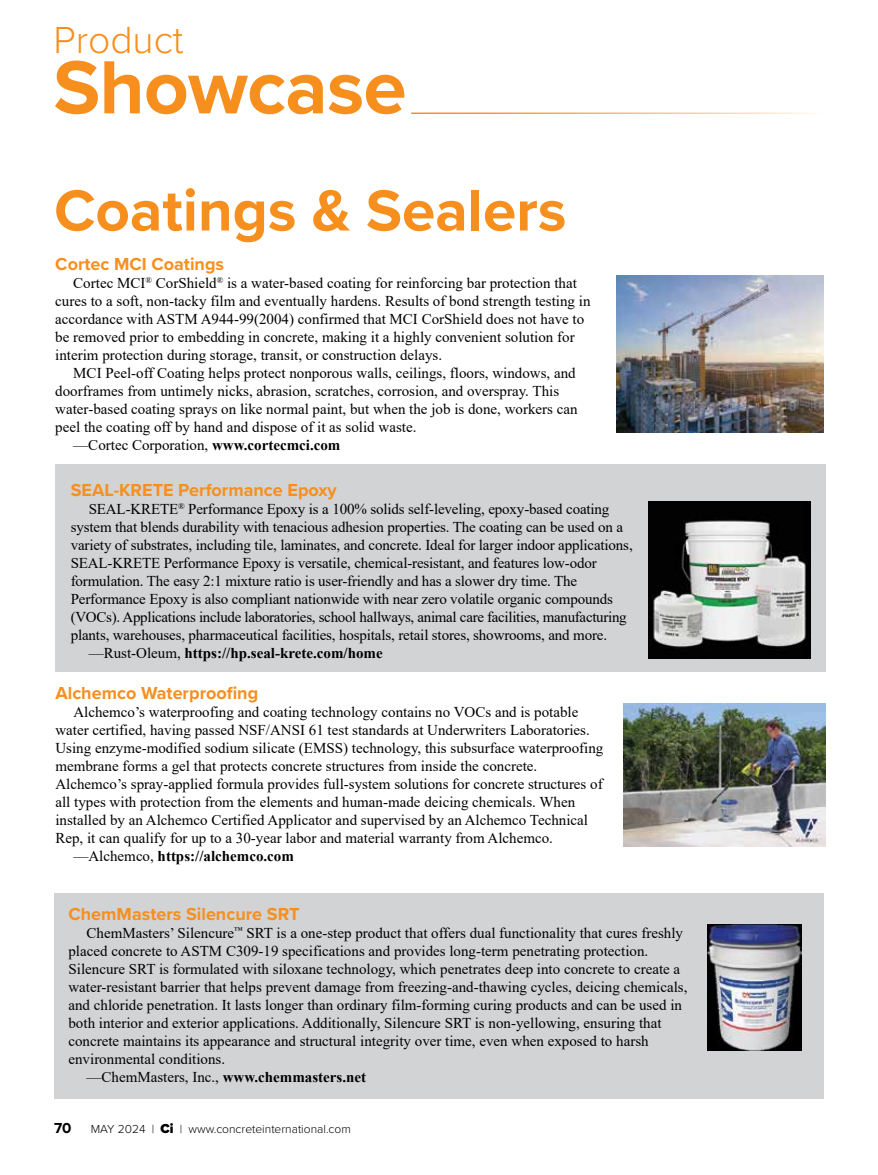
<style>
.page{position:relative;width:878px;height:1175px;background:#fff}
.page>*{position:absolute;margin:0;border:0;box-sizing:border-box;transform-origin:0 0}
.t1{font:700 78px "Proxima Nova";letter-spacing:-.01em;color:#f78f1e}
.t2{font:700 60px "Proxima Nova";color:#f78f1e}
.t3{font:300 39px "Proxima Nova";color:#f78f1e}
.t4{font:700 18px "Proxima Nova";color:#f78f1e}
.t5{font:15px/18px "Times New Roman";color:#000}
.t6{font:700 15px "Times New Roman";color:#000}
.t7{font:15px "Times New Roman";letter-spacing:-.02em;color:#000}
.t8{font:700 15px "Proxima Nova";color:#000}
.t9{font:300 12px "Proxima Nova";color:#000}
.s1{font-weight:700}
.s2{font-weight:400}
.s3{font-weight:900;font-size:13.5px}
</style>
<div class="page">
<div style="left:55px;top:464px;width:770px;height:207px;background:#d1d3d4"></div>
<div style="left:55px;top:892px;width:768px;height:206px;background:#d1d3d4"></div>
<img style="left:648px;top:501px;width:162px;height:157px">
<img style="left:707px;top:924px;width:95px;height:127px">
<img style="left:623px;top:703px;width:202px;height:143px">
<img style="left:617px;top:275px;width:206px;height:157px">
<h3 class="t3" style="left:53px;top:11px;width:132px">Product</h3>
<h1 class="t1" style="left:53px;top:29px;width:354px">Showcase</h1>
<h2 class="t2" style="left:54px;top:166px;width:513px">Coatings &amp; Sealers</h2>
<p class="t4" style="left:55px;top:251px;width:170px">Cortec MCI Coatings</p>
<p class="t5" style="left:55px;top:274px;width:536px;text-indent:18px">Cortec MCI<sup>®</sup> CorShield<sup>®</sup> is a water-based coating for reinforcing bar protection that cures to a soft, non-tacky film and eventually hardens. Results of bond strength testing in accordance with ASTM A944-99(2004) confirmed that MCI CorShield does not have to be removed prior to embedding in concrete, making it a highly convenient solution for interim protection during storage, transit, or construction delays.</p>
<p class="t5" style="left:73px;top:364px;width:504px">MCI Peel-off Coating helps protect nonporous walls, ceilings, floors, windows, and</p>
<p class="t5" style="left:55px;top:382px;width:505px">doorframes from untimely nicks, abrasion, scratches, corrosion, and overspray. This</p>
<p class="t5" style="left:55px;top:400px;width:524px">water-based coating sprays on like normal paint, but when the job is done, workers can</p>
<p class="t5" style="left:55px;top:418px;width:362px">peel the coating off by hand and dispose of it as solid waste.</p>
<p class="t5" style="left:73px;top:436px;width:269px">—Cortec Corporation, <span class="s1">www.cortecmci.com</span></p>
<p class="t4" style="left:71px;top:476px;width:267px">SEAL-KRETE Performance Epoxy</p>
<p class="t5" style="left:89px;top:499px;width:522px">SEAL-KRETE<sup>®</sup> Performance Epoxy is a 100% solids self-leveling, epoxy-based coating</p>
<p class="t5" style="left:71px;top:517px;width:553px">system that blends durability with tenacious adhesion properties. The coating can be used on a</p>
<p class="t5" style="left:71px;top:535px;width:563px">variety of substrates, including tile, laminates, and concrete. Ideal for larger indoor applications,</p>
<p class="t5" style="left:71px;top:553px;width:527px">SEAL-KRETE Performance Epoxy is versatile, chemical-resistant, and features low-odor</p>
<p class="t5" style="left:71px;top:571px;width:508px">formulation. The easy 2:1 mixture ratio is user-friendly and has a slower dry time. The</p>
<p class="t5" style="left:71px;top:589px;width:544px">Performance Epoxy is also compliant nationwide with near zero volatile organic compounds</p>
<p class="t7" style="left:71px;top:606px;width:557px">(VOCs). Applications include laboratories, school hallways, animal care facilities, manufacturing</p>
<p class="t5" style="left:71px;top:625px;width:538px">plants, warehouses, pharmaceutical facilities, hospitals, retail stores, showrooms, and more.</p>
<p class="t6" style="left:89px;top:642px;width:295px"><span class="s2">—Rust-Oleum,</span> https://hp.seal-krete.com/home</p>
<p class="t4" style="left:55px;top:680px;width:204px">Alchemco Waterproofing</p>
<p class="t5" style="left:73px;top:702px;width:506px">Alchemco’s waterproofing and coating technology contains no VOCs and is potable</p>
<p class="t5" style="left:55px;top:720px;width:536px">water certified, having passed NSF/ANSI 61 test standards at Underwriters Laboratories.</p>
<p class="t5" style="left:55px;top:738px;width:549px">Using enzyme-modified sodium silicate (EMSS) technology, this subsurface waterproofing</p>
<p class="t5" style="left:55px;top:756px;width:483px">membrane forms a gel that protects concrete structures from inside the concrete.</p>
<p class="t5" style="left:55px;top:774px;width:548px">Alchemco’s spray-applied formula provides full-system solutions for concrete structures of</p>
<p class="t5" style="left:55px;top:792px;width:521px">all types with protection from the elements and human-made deicing chemicals. When</p>
<p class="t5" style="left:55px;top:810px;width:534px">installed by an Alchemco Certified Applicator and supervised by an Alchemco Technical</p>
<p class="t5" style="left:55px;top:828px;width:499px">Rep, it can qualify for up to a 30-year labor and material warranty from Alchemco.</p>
<p class="t6" style="left:73px;top:845px;width:222px"><span class="s2">—Alchemco,</span> https://alchemco.com</p>
<p class="t4" style="left:68px;top:900px;width:232px">ChemMasters Silencure SRT</p>
<p class="t5" style="left:86px;top:923px;width:598px">ChemMasters’ Silencure<sup>™</sup> SRT is a one-step product that offers dual functionality that cures freshly</p>
<p class="t5" style="left:68px;top:941px;width:581px">placed concrete to ASTM C309-19 specifications and provides long-term penetrating protection.</p>
<p class="t5" style="left:68px;top:959px;width:613px">Silencure SRT is formulated with siloxane technology, which penetrates deep into concrete to create a</p>
<p class="t5" style="left:68px;top:977px;width:620px">water-resistant barrier that helps prevent damage from freezing-and-thawing cycles, deicing chemicals,</p>
<p class="t5" style="left:68px;top:995px;width:615px">and chloride penetration. It lasts longer than ordinary film-forming curing products and can be used in</p>
<p class="t5" style="left:68px;top:1013px;width:594px">both interior and exterior applications. Additionally, Silencure SRT is non-yellowing, ensuring that</p>
<p class="t5" style="left:68px;top:1031px;width:581px">concrete maintains its appearance and structural integrity over time, even when exposed to harsh</p>
<p class="t5" style="left:68px;top:1049px;width:158px">environmental conditions.</p>
<p class="t6" style="left:86px;top:1066px;width:281px"><span class="s2">—ChemMasters, Inc.,</span> www.chemmasters.net</p>
<p class="t8" style="left:54px;top:1116px;width:19px">70</p>
<p class="t9" style="left:91px;top:1119px;width:261px">MAY 2024 | <span class="s3">Ci</span> | www.concreteinternational.com</p>
</div>
